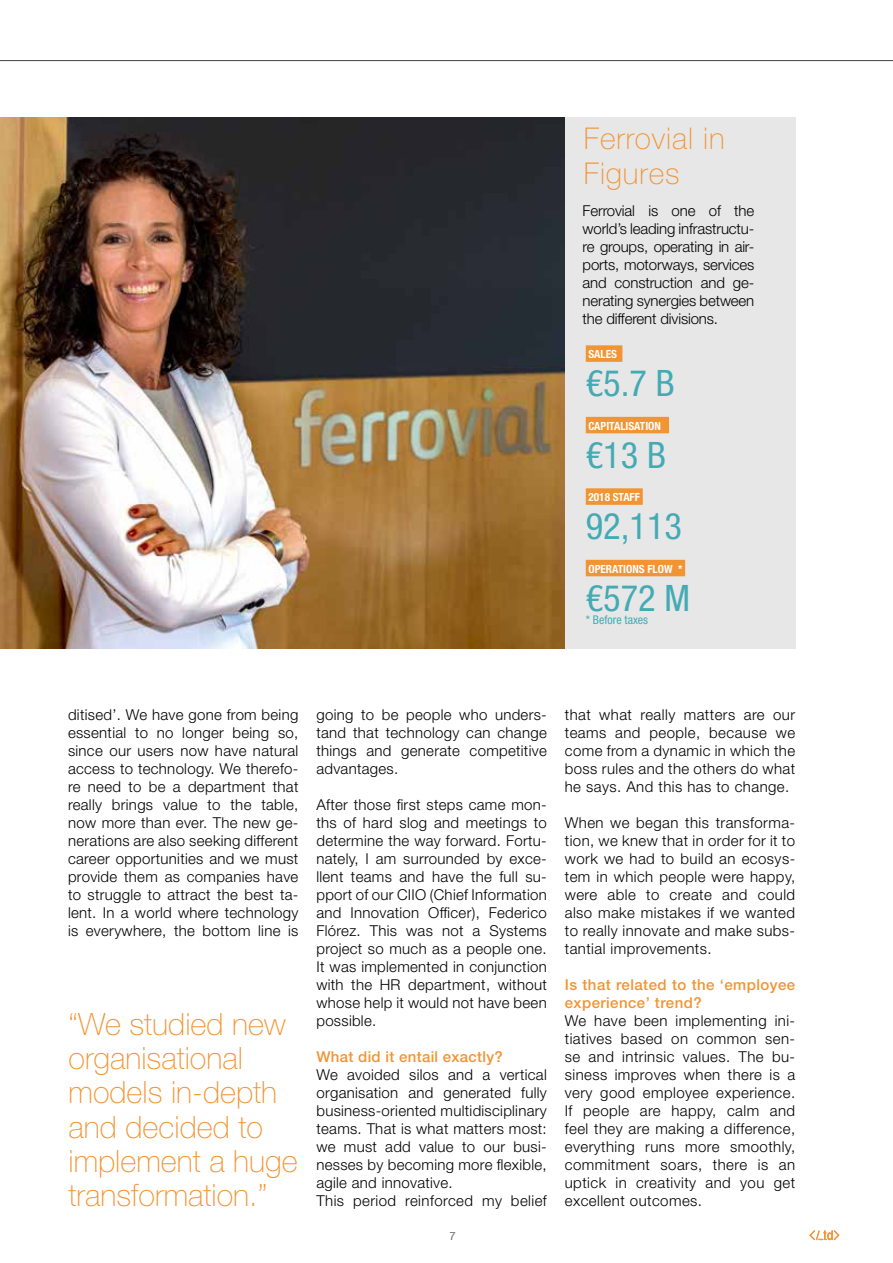
<style>
.page{position:relative;width:893px;height:1263px;background:#fff}
.page>*{position:absolute;margin:0;border:0;box-sizing:border-box;transform-origin:0 0}
.t1{font:condensed 36.45px "Helvetica Neue LT Std";color:#44aab4}
.t2{font:100 30.75px/34.2px "Helvetica Neue LT Std";color:#f29433}
.t3{font:100 30px/34.2px "Helvetica Neue LT Std";letter-spacing:.03em;color:#f29433}
.t4{font:300 15px/18px "Helvetica Neue LT Std";letter-spacing:.02em;color:#000;text-align:justify}
.t5{font:500 15px/18px "Helvetica Neue LT Std";letter-spacing:.03em;color:#f29433}
.t6{font:condensed 12px "Helvetica Neue LT Std";color:#44aab4}
.t7{font:300 11.4px "Helvetica Neue LT Std";color:#7b7c7e}
.t8{font:700 condensed 11.25px "Helvetica Neue LT Std";color:#fff}
</style>
<div class="page">
<img style="left:0;top:117px;width:565px;height:531px">
<div style="left:565px;top:117px;width:230px;height:531px;background:#e7e7e8"></div>
<div style="left:586px;top:345px;width:36px;height:17px;background:#f29433"></div>
<div style="left:586px;top:417px;width:83px;height:16px;background:#f29433"></div>
<div style="left:586px;top:488px;width:57px;height:17px;background:#f29433"></div>
<div style="left:586px;top:560px;width:99px;height:16px;background:#f29433"></div>
<svg style="left:810px;top:1230px;width:29px;height:10px"></svg>
<hr style="left:0;top:60px;width:893px;height:1px;background:#434345">
<h3 class="t3" style="left:584px;top:121px;width:143px">Ferrovial in<br>Figures</h3>
<p class="t4" style="left:583px;top:201px;width:173px">Ferrovial is one of the world’s leading infrastructu&shy;re groups, operating in air&shy;ports, motorways, services and construction and ge&shy;nerating synergies between the different divisions.</p>
<p class="t8" style="left:588px;top:347px;width:30px">SALES</p>
<h1 class="t1" style="left:586px;top:362px;width:90px">€5.7 B</h1>
<p class="t8" style="left:588px;top:419px;width:74px">CAPITALISATION</p>
<h1 class="t1" style="left:586px;top:434px;width:82px">€13 B</h1>
<p class="t8" style="left:588px;top:490px;width:53px">2018 STAFF</p>
<h1 class="t1" style="left:586px;top:505px;width:98px">92,113</h1>
<p class="t8" style="left:588px;top:562px;width:95px">OPERATIONS FLOW *</p>
<h1 class="t1" style="left:586px;top:576px;width:106px">€572 M</h1>
<p class="t6" style="left:586px;top:612px;width:64px">* Before taxes</p>
<p class="t4" style="left:68px;top:705px;width:232px">ditised’. We have gone from being essential to no longer being so, since our users now have natural access to technology. We therefo&shy;re need to be a department that really brings value to the table, now more than ever. The new ge&shy;nerations are also seeking different career opportunities and we must provide them as companies have to struggle to attract the best ta&shy;lent. In a world where technology is everywhere, the bottom line is</p>
<p class="t4" style="left:316px;top:705px;width:232px">going to be people who unders&shy;tand that technology can change things and generate competitive advantages.</p>
<p class="t4" style="left:316px;top:795px;width:232px">After those first steps came mon&shy;ths of hard slog and meetings to determine the way forward. Fortu&shy;nately, I am surrounded by exce&shy;llent teams and have the full su&shy;pport of our CIIO (Chief Information and Innovation Officer), Federico Flórez. This was not a Systems project so much as a people one.<br>It was implemented in conjunction with the HR department, without whose help it would not have been possible.</p>
<p class="t5" style="left:316px;top:1048px;width:188px">What did it entail exactly?</p>
<p class="t4" style="left:316px;top:1065px;width:232px;text-align:left">We avoided silos and a vertical organisation and generated fully business-oriented multidisciplinary teams. That is what matters most: we must add value to our busi&shy;nesses by becoming more flexible, agile and innovative.<br>This period reinforced my belief</p>
<h2 class="t2" style="left:69px;top:1007px;width:231px">“We studied new organisational models in-depth and decided to implement a huge transformation.”</h2>
<p class="t7" style="left:449px;top:1229px;width:8px">7</p>
<p class="t4" style="left:565px;top:705px;width:232px">that what really matters are our teams and people, because we come from a dynamic in which the boss rules and the others do what he says. And this has to change.</p>
<p class="t4" style="left:565px;top:813px;width:232px">When we began this transforma&shy;tion, we knew that in order for it to work we had to build an ecosys&shy;tem in which people were happy, were able to create and could also make mistakes if we wanted to really innovate and make subs&shy;tantial improvements.</p>
<p class="t5" style="left:565px;top:976px;width:232px">Is that related to the ‘employee experience’ trend?</p>
<p class="t4" style="left:565px;top:1011px;width:232px">We have been implementing ini&shy;tiatives based on common sen&shy;se and intrinsic values. The bu&shy;siness improves when there is a very good employee experience.<br>If people are happy, calm and feel they are making a difference, everything runs more smoothly, commitment soars, there is an uptick in creativity and you get excellent outcomes.</p>
</div>
